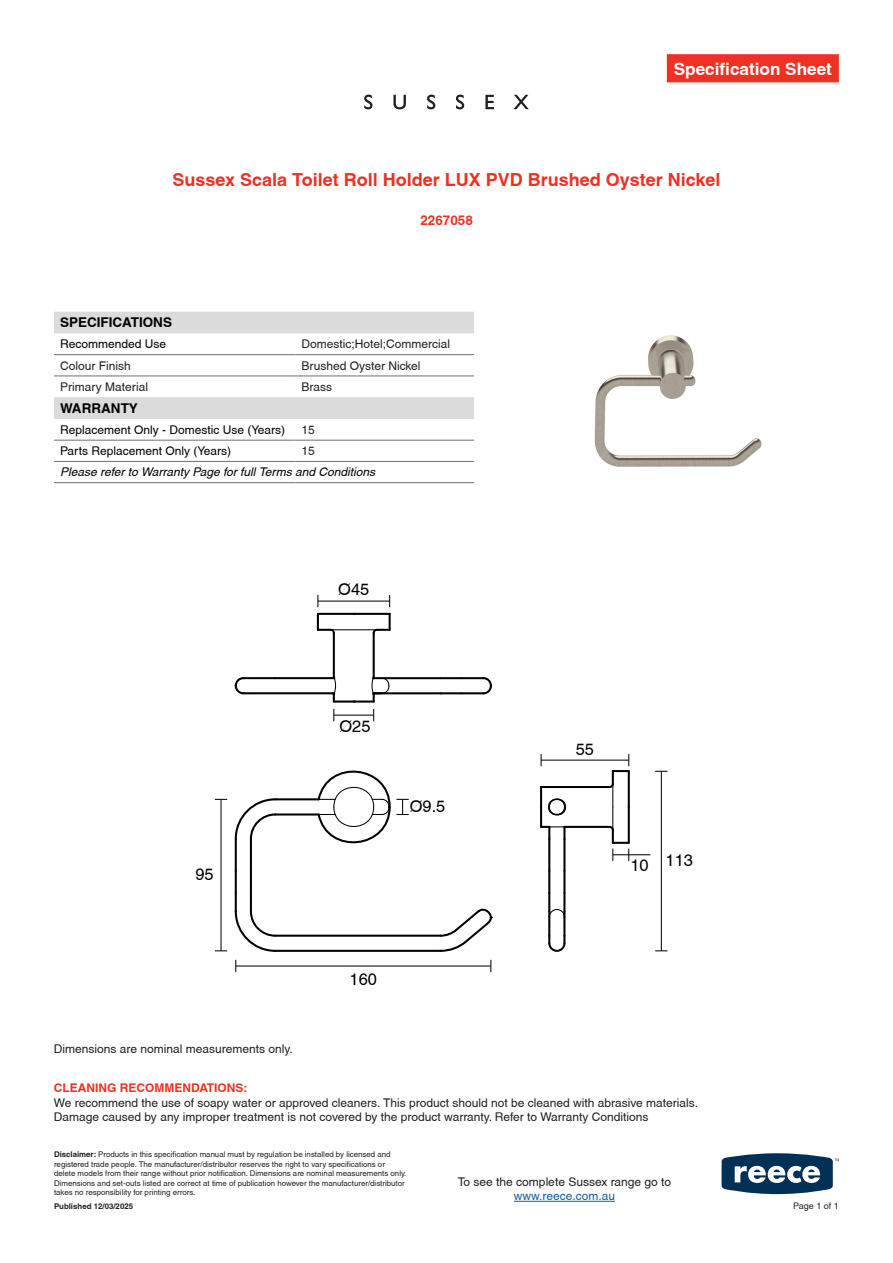
<style>
.page{position:relative;width:893px;height:1263px;background:#fff}
.page>*{position:absolute;margin:0;border:0;box-sizing:border-box;transform-origin:0 0}
.t1{font:700 18px "Helvetica";color:#ee3124}
.t2{font:700 17.1px "Helvetica";color:#fff}
.t3{font:16.35px "Helvetica";color:#000}
.t4{font:700 13.5px "Helvetica";color:#000}
.t5{font:700 13.5px "Helvetica";color:#ee3124}
.t6{font:12px/14.4px "Helvetica";color:#231f20}
.t7{font:12px "Helvetica";color:#000}
.t8{font:italic 12px "Helvetica";color:#000}
.t9{font:700 12px "Helvetica";color:#ee3124}
.t10{font:12px "Helvetica";color:#175d9e}
.t11{font:9px "Helvetica";color:#231f20}
.t12{font:7.8px/9.4px "Helvetica";color:#231f20}
.t13{font:700 7.8px "Helvetica";color:#231f20}
.s1{font-weight:700}
</style>
<div class="page">
<svg style="left:722px;top:1153px;width:117px;height:41px"></svg>
<div style="left:667px;top:54px;width:172px;height:28px;background:#ee3124"></div>
<svg style="left:235px;top:960px;width:1px;height:12px"></svg>
<hr style="left:236px;top:965px;width:255px;height:1px;background:#000">
<hr style="left:221px;top:799px;width:1px;height:152px;background:#000">
<hr style="left:541px;top:760px;width:88px;height:1px;background:#000">
<svg style="left:317px;top:595px;width:1px;height:12px"></svg>
<hr style="left:318px;top:600px;width:72px;height:2px;background:#000">
<svg style="left:333px;top:709px;width:1px;height:12px"></svg>
<hr style="left:334px;top:715px;width:40px;height:1px;background:#000">
<hr style="left:661px;top:771px;width:1px;height:180px;background:#000">
<hr style="left:331px;top:629px;width:46px;height:1px;background:#000">
<svg style="left:548px;top:798px;width:19px;height:18px"></svg>
<hr style="left:250px;top:871px;width:2px;height:22px;background:#000">
<hr style="left:235px;top:871px;width:2px;height:22px;background:#000">
<hr style="left:235px;top:839px;width:2px;height:32px;background:#000">
<hr style="left:250px;top:839px;width:2px;height:32px;background:#000">
<hr style="left:275px;top:935px;width:166px;height:2px;background:#000">
<hr style="left:275px;top:950px;width:166px;height:2px;background:#000">
<svg style="left:234px;top:893px;width:43px;height:59px"></svg>
<svg style="left:234px;top:798px;width:43px;height:43px"></svg>
<svg style="left:316px;top:770px;width:93px;height:74px"></svg>
<svg style="left:438px;top:908px;width:55px;height:44px"></svg>
<hr style="left:563px;top:871px;width:2px;height:22px;background:#000">
<hr style="left:548px;top:871px;width:2px;height:22px;background:#000">
<hr style="left:541px;top:786px;width:69px;height:2px;background:#000">
<hr style="left:548px;top:839px;width:2px;height:32px;background:#000">
<hr style="left:563px;top:839px;width:2px;height:32px;background:#000">
<svg style="left:548px;top:893px;width:18px;height:59px"></svg>
<hr style="left:540px;top:807px;width:2px;height:20px;background:#000">
<hr style="left:540px;top:787px;width:2px;height:20px;background:#000">
<svg style="left:481px;top:677px;width:11px;height:18px"></svg>
<hr style="left:461px;top:692px;width:23px;height:2px;background:#000">
<hr style="left:461px;top:677px;width:23px;height:2px;background:#000">
<svg style="left:438px;top:692px;width:25px;height:3px"></svg>
<svg style="left:438px;top:677px;width:25px;height:3px"></svg>
<hr style="left:383px;top:677px;width:58px;height:2px;background:#000">
<hr style="left:373px;top:692px;width:68px;height:2px;background:#000">
<hr style="left:318px;top:613px;width:72px;height:2px;background:#000">
<hr style="left:333px;top:633px;width:2px;height:44px;background:#000">
<hr style="left:373px;top:633px;width:2px;height:44px;background:#000">
<svg style="left:371px;top:674px;width:19px;height:27px"></svg>
<hr style="left:334px;top:700px;width:40px;height:2px;background:#000">
<svg style="left:234px;top:674px;width:103px;height:27px"></svg>
<svg style="left:608px;top:754px;width:59px;height:107px"></svg>
<hr style="left:275px;top:813px;width:44px;height:2px;background:#000">
<hr style="left:275px;top:798px;width:44px;height:2px;background:#000">
<hr style="left:564px;top:826px;width:46px;height:2px;background:#000">
<svg style="left:541px;top:826px;width:24px;height:13px"></svg>
<svg style="left:372px;top:614px;width:19px;height:21px"></svg>
<svg style="left:317px;top:614px;width:19px;height:21px"></svg>
<hr style="left:514px;top:1201px;width:101px;height:1px;background:#175d9e">
<img style="left:594px;top:335px;width:168px;height:132px">
<svg style="left:364px;top:95px;width:8px;height:14px"></svg>
<svg style="left:393px;top:95px;width:13px;height:14px"></svg>
<svg style="left:427px;top:95px;width:8px;height:14px"></svg>
<svg style="left:456px;top:95px;width:8px;height:14px"></svg>
<svg style="left:485px;top:95px;width:9px;height:14px"></svg>
<svg style="left:513px;top:95px;width:16px;height:14px"></svg>
<svg style="left:54px;top:312px;width:420px;height:107px"></svg>
<hr style="left:54px;top:354px;width:242px;height:1px;background:#6d6f73">
<hr style="left:296px;top:354px;width:178px;height:1px;background:#6d6f73">
<hr style="left:54px;top:376px;width:242px;height:1px;background:#6d6f73">
<hr style="left:296px;top:376px;width:178px;height:1px;background:#6d6f73">
<hr style="left:54px;top:440px;width:242px;height:1px;background:#6d6f73">
<hr style="left:296px;top:440px;width:178px;height:1px;background:#6d6f73">
<hr style="left:54px;top:461px;width:242px;height:1px;background:#6d6f73">
<hr style="left:296px;top:461px;width:178px;height:1px;background:#6d6f73">
<hr style="left:54px;top:482px;width:242px;height:1px;background:#6d6f73">
<hr style="left:296px;top:482px;width:178px;height:1px;background:#6d6f73">
<h2 class="t2" style="left:674px;top:59px;width:160px">Specification Sheet</h2>
<h1 class="t1" style="left:172px;top:169px;width:550px">Sussex Scala Toilet Roll Holder LUX PVD Brushed Oyster Nickel</h1>
<h3 class="t5" style="left:420px;top:212px;width:54px">2267058</h3>
<h3 class="t4" style="left:60px;top:314px;width:114px">SPECIFICATIONS</h3>
<h3 class="t7" style="left:60px;top:337px;width:108px">Recommended Use</h3>
<h3 class="t6" style="left:302px;top:337px;width:150px">Domestic;Hotel;Commercial</h3>
<h3 class="t6" style="left:60px;top:358px;width:72px">Colour Finish</h3>
<h3 class="t6" style="left:302px;top:358px;width:121px">Brushed Oyster Nickel</h3>
<h3 class="t6" style="left:60px;top:379px;width:90px">Primary Material</h3>
<h3 class="t6" style="left:302px;top:379px;width:32px">Brass</h3>
<h3 class="t4" style="left:60px;top:400px;width:79px">WARRANTY</h3>
<h3 class="t7" style="left:60px;top:423px;width:227px">Replacement Only - Domestic Use (Years)</h3>
<h3 class="t6" style="left:302px;top:422px;width:15px">15</h3>
<h3 class="t7" style="left:60px;top:444px;width:173px">Parts Replacement Only (Years)</h3>
<h3 class="t6" style="left:302px;top:444px;width:15px">15</h3>
<h3 class="t8" style="left:60px;top:465px;width:317px">Please refer to Warranty Page for full Terms and Conditions</h3>
<h3 class="t3" style="left:338px;top:580px;width:33px">Ø45</h3>
<h3 class="t3" style="left:195px;top:865px;width:20px">95</h3>
<h3 class="t6" style="left:54px;top:1041px;width:240px">Dimensions are nominal measurements only.</h3>
<h3 class="t3" style="left:340px;top:717px;width:33px">Ø25</h3>
<h3 class="t3" style="left:410px;top:797px;width:37px">Ø9.5</h3>
<h3 class="t3" style="left:350px;top:970px;width:29px">160</h3>
<h3 class="t3" style="left:576px;top:740px;width:20px">55</h3>
<h3 class="t3" style="left:630px;top:851px;width:64px">10 113</h3>
<h3 class="t9" style="left:54px;top:1080px;width:195px">CLEANING RECOMMENDATIONS:</h3>
<h3 class="t6" style="left:54px;top:1095px;width:646px">We recommend the use of soapy water or approved cleaners. This product should not be cleaned with abrasive materials.<br>Damage caused by any improper treatment is not covered by the product warranty. Refer to Warranty Conditions</h3>
<p class="t12" style="left:54px;top:1150px;width:354px"><span class="s1">Disclaimer:</span> Products in this specification manual must by regulation be installed by licensed and registered trade people. The manufacturer/distributor reserves the right to vary specifications or delete models from their range without prior notification. Dimensions are nominal measurements only.<br>Dimensions and set-outs listed are correct at time of publication however the manufacturer/distributor takes no responsibility for printing errors.</p>
<p class="t13" style="left:54px;top:1201px;width:81px">Published 12/03/2025</p>
<h3 class="t6" style="left:458px;top:1174px;width:215px">To see the complete Sussex range go to</h3>
<h3 class="t10" style="left:514px;top:1189px;width:103px">www.reece.com.au</h3>
<p class="t11" style="left:793px;top:1200px;width:47px">Page 1 of 1</p>
</div>
